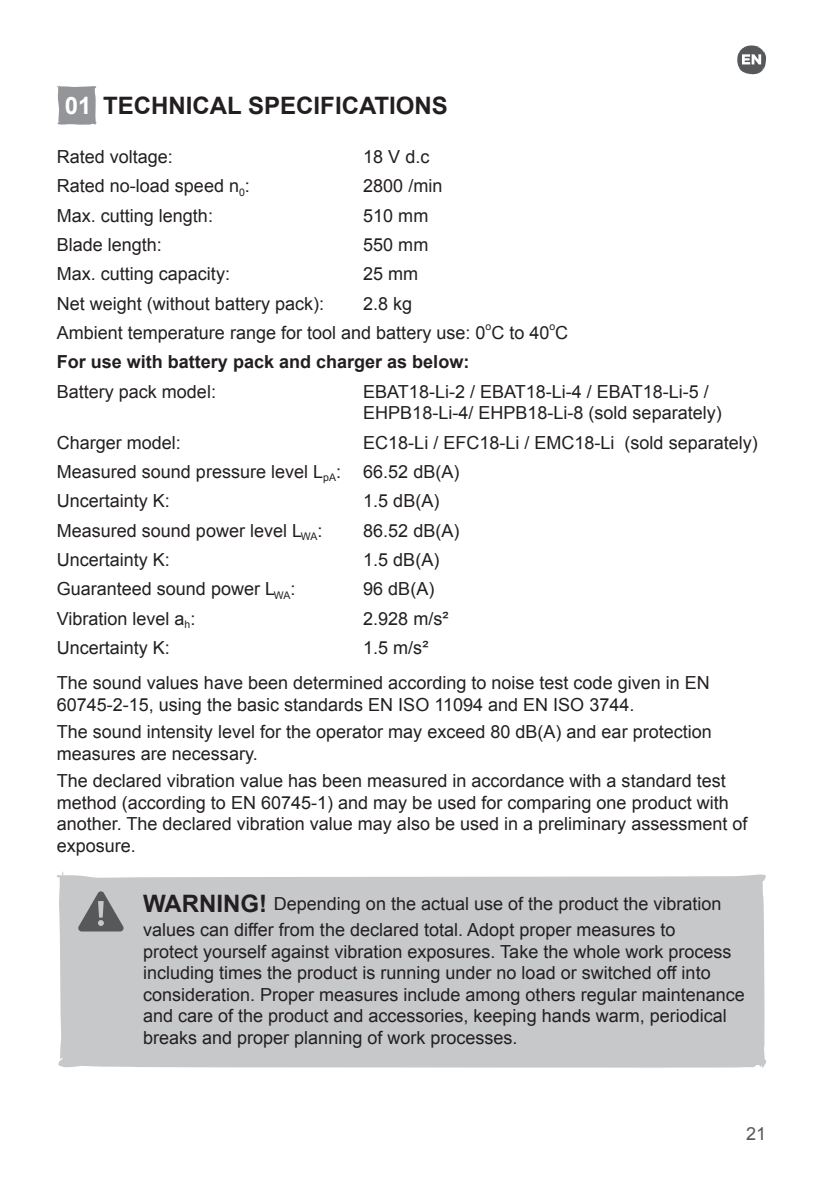
<style>
.page{position:relative;width:823px;height:1191px;background:#fff}
.page>*{position:absolute;margin:0;border:0;box-sizing:border-box;transform-origin:0 0}
.t1{font:700 24px "Arial";color:#231f20}
.t2{font:18px/21.6px "Arial";color:#231f20}
.t3{font:700 18px "Arial";color:#231f20}
.t4{font:18px "Arial";color:#57585a}
.t5{font:10.4px "Arial";color:#231f20}
.s1{color:#fff}
.s2{font-weight:700;font-size:24px}
</style>
<div class="page">
<svg style="left:737px;top:45px;width:28px;height:29px"></svg>
<svg style="left:57px;top:85px;width:40px;height:40px;background:#a0a1a4"></svg>
<div style="left:57px;top:872px;width:709px;height:196px;background:#c7c8ca"></div>
<svg style="left:77px;top:890px;width:47px;height:41px;background:#8f9092"></svg>
<h1 class="t1" style="left:65px;top:89px;width:384px"><span class="s1">01</span> TECHNICAL SPECIFICATIONS</h1>
<p class="t2" style="left:57px;top:146px;width:118px">Rated voltage:</p>
<p class="t2" style="left:363px;top:146px;width:68px">18 V d.c</p>
<p class="t2" style="left:57px;top:175px;width:194px">Rated no-load speed n<sub>0</sub>:</p>
<p class="t2" style="left:363px;top:175px;width:81px">2800 /min</p>
<p class="t2" style="left:57px;top:205px;width:158px">Max. cutting length:</p>
<p class="t2" style="left:363px;top:205px;width:67px">510 mm</p>
<p class="t2" style="left:57px;top:234px;width:107px">Blade length:</p>
<p class="t2" style="left:363px;top:234px;width:67px">550 mm</p>
<p class="t2" style="left:57px;top:263px;width:175px">Max. cutting capacity:</p>
<p class="t2" style="left:363px;top:263px;width:57px">25 mm</p>
<p class="t2" style="left:57px;top:293px;width:269px">Net weight (without battery pack):</p>
<p class="t2" style="left:57px;top:289px;width:512px;line-height:29.4px;text-indent:306px">2.8 kg<br>Ambient temperature range for tool and battery use: 0 C to 40 C</p>
<p class="t5" style="left:485px;top:320px;width:7px">o</p>
<p class="t5" style="left:549px;top:320px;width:7px">o</p>
<p class="t3" style="left:57px;top:350px;width:414px">For use with battery pack and charger as below:</p>
<p class="t2" style="left:57px;top:381px;width:161px">Battery pack model:</p>
<p class="t2" style="left:363px;top:381px;width:360px">EBAT18-Li-2 / EBAT18-Li-4 / EBAT18-Li-5 /<br>EHPB18-Li-4/ EHPB18-Li-8 (sold separately)</p>
<p class="t2" style="left:57px;top:432px;width:126px">Charger model:</p>
<p class="t2" style="left:57px;top:428px;width:702px;line-height:29.4px;text-indent:306px">EC18-Li / EFC18-Li / EMC18-Li (sold separately)<br>Measured sound pressure level L<sub>pA</sub>: 66.52 dB(A)<br>Uncertainty K:</p>
<p class="t2" style="left:363px;top:490px;width:78px">1.5 dB(A)</p>
<p class="t2" style="left:57px;top:520px;width:267px">Measured sound power level L<sub>WA</sub>:</p>
<p class="t2" style="left:363px;top:520px;width:98px">86.52 dB(A)</p>
<p class="t2" style="left:57px;top:549px;width:115px">Uncertainty K:</p>
<p class="t2" style="left:363px;top:549px;width:78px">1.5 dB(A)</p>
<p class="t2" style="left:57px;top:578px;width:240px">Guaranteed sound power L<sub>WA</sub>:</p>
<p class="t2" style="left:363px;top:578px;width:73px">96 dB(A)</p>
<p class="t2" style="left:57px;top:608px;width:140px">Vibration level a<sub>h</sub>:</p>
<p class="t2" style="left:363px;top:608px;width:87px">2.928 m/s²</p>
<p class="t2" style="left:57px;top:637px;width:115px">Uncertainty K:</p>
<p class="t2" style="left:57px;top:630px;width:654px;line-height:35px;text-indent:306px">1.5 m/s²<br>The sound values have been determined according to noise test code given in EN</p>
<p class="t2" style="left:57px;top:691px;width:656px;line-height:27.2px">60745-2-15, using the basic standards EN ISO 11094 and EN ISO 3744.<br>The sound intensity level for the operator may exceed 80 dB(A) and ear protection</p>
<p class="t2" style="left:57px;top:740px;width:670px;line-height:27.2px">measures are necessary.<br>The declared vibration value has been measured in accordance with a standard test</p>
<p class="t2" style="left:57px;top:791px;width:691px">method (according to EN 60745-1) and may be used for comparing one product with another. The declared vibration value may also be used in a preliminary assessment of exposure.</p>
<p class="t2" style="left:143px;top:891px;width:579px;line-height:25.8px"><span class="s2">WARNING!</span> Depending on the actual use of the product the vibration values can differ from the declared total. Adopt proper measures to</p>
<p class="t2" style="left:143px;top:940px;width:603px">protect yourself against vibration exposures. Take the whole work process including times the product is running under no load or switched off into consideration. Proper measures include among others regular maintenance and care of the product and accessories, keeping hands warm, periodical breaks and proper planning of work processes.</p>
<p class="t4" style="left:745px;top:1122px;width:22px">21</p>
</div>
